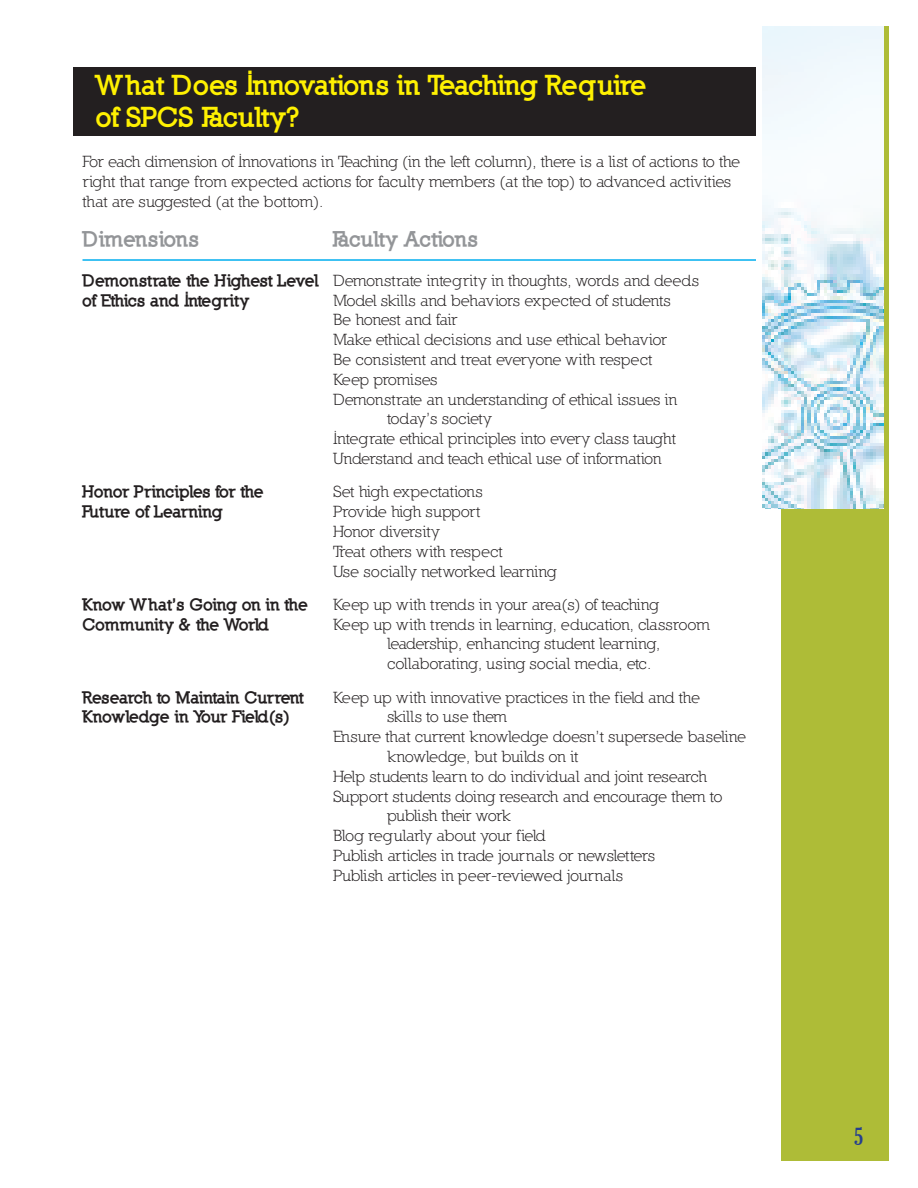
<style>
.page{position:relative;width:918px;height:1188px;background:#fff}
.page>*{position:absolute;margin:0;border:0;box-sizing:border-box;transform-origin:0 0}
.Header_block{font:900 27px/32.4px "Nilland";letter-spacing:-.025em;color:#fff101}
.t1{font:extra-condensed 24px "Gloucester";color:#253f8e}
.Body_Copy{font:900 21px "Nilland";color:#939598}
.Body_Copy-2{font:16.5px/19.8px "Nilland";letter-spacing:-.03em;color:#231f20}
.Body_Copy-3{font:900 16.5px/19.8px "Nilland";letter-spacing:-.03em;color:#231f20}
.Body_Copy-4{font:16.5px "Nilland";color:#231f20}
.s1{font-weight:400}
</style>
<div class="page">
<div style="left:74px;top:68px;width:682px;height:68px;background:#231f20"></div>
<hr style="left:82px;top:259px;width:674px;height:2px;background:#00aeef">
<div style="left:782px;top:26px;width:108px;height:1135px;background:#aebc37"></div>
<img style="left:762px;top:26px;width:121px;height:482px">
<p class="Header_block" style="left:96px;top:68px;width:553px">What Does Innovations in Teaching Require of SPCS Faculty?</p>
<p class="Body_Copy-2" style="left:82px;top:152px;width:659px">For each dimension of Innovations in Teaching (in the left column), there is a list of actions to the right that range from expected actions for faculty members (at the top) to advanced activities that are suggested (at the bottom).</p>
<p class="Body_Copy" style="left:82px;top:225px;width:119px">Dimensions</p>
<p class="Body_Copy" style="left:333px;top:225px;width:147px">Faculty Actions</p>
<p class="Body_Copy-3" style="left:82px;top:270px;width:618px">Demonstrate the Highest Level <span class="s1">Demonstrate integrity in thoughts, words and deeds </span>of Ethics and Integrity</p>
<p class="Body_Copy-4" style="left:333px;top:290px;width:339px">Model skills and behaviors expected of students</p>
<p class="Body_Copy-2" style="left:333px;top:310px;width:126px">Be honest and fair</p>
<p class="Body_Copy-2" style="left:333px;top:330px;width:336px">Make ethical decisions and use ethical behavior</p>
<p class="Body_Copy-4" style="left:333px;top:350px;width:321px">Be consistent and treat everyone with respect</p>
<p class="Body_Copy-2" style="left:333px;top:369px;width:106px">Keep promises</p>
<p class="Body_Copy-2" style="left:387px;top:389px;width:292px;text-indent:-54px">Demonstrate an understanding of ethical issues in today’s society</p>
<p class="Body_Copy-2" style="left:333px;top:429px;width:345px">Integrate ethical principles into every class taught</p>
<p class="Body_Copy-2" style="left:333px;top:448px;width:330px">Understand and teach ethical use of information</p>
<p class="Body_Copy-3" style="left:82px;top:482px;width:183px">Honor Principles for the</p>
<p class="Body_Copy-4" style="left:333px;top:482px;width:151px">Set high expectations</p>
<p class="Body_Copy-3" style="left:82px;top:502px;width:142px">Future of Learning</p>
<p class="Body_Copy-2" style="left:333px;top:502px;width:149px">Provide high support</p>
<p class="Body_Copy-2" style="left:333px;top:521px;width:225px">Honor diversity<br>Treat others with respect<br>Use socially networked learning</p>
<p class="Body_Copy-3" style="left:82px;top:594px;width:228px">Know What’s Going on in the</p>
<p class="Body_Copy-2" style="left:333px;top:594px;width:327px">Keep up with trends in your area(s) of teaching</p>
<p class="Body_Copy-3" style="left:82px;top:614px;width:188px">Community &amp; the World</p>
<p class="Body_Copy-2" style="left:333px;top:614px;width:378px;text-align:center">Keep up with trends in learning, education, classroom leadership, enhancing student learning,<br>collaborating, using social media, etc.</p>
<p class="Body_Copy-3" style="left:82px;top:687px;width:223px">Research to Maintain Current</p>
<p class="Body_Copy-2" style="left:333px;top:687px;width:369px">Keep up with innovative practices in the field and the</p>
<p class="Body_Copy-3" style="left:82px;top:707px;width:209px">Knowledge in Your Field(s)</p>
<p class="Body_Copy-4" style="left:387px;top:707px;width:122px">skills to use them</p>
<p class="Body_Copy-2" style="left:387px;top:727px;width:361px;text-indent:-54px">Ensure that current knowledge doesn’t supersede baseline knowledge, but builds on it</p>
<p class="Body_Copy-2" style="left:333px;top:766px;width:375px">Help students learn to do individual and joint research</p>
<p class="Body_Copy-2" style="left:387px;top:786px;width:337px;text-indent:-54px">Support students doing research and encourage them to publish their work</p>
<p class="Body_Copy-2" style="left:333px;top:826px;width:214px">Blog regularly about your field</p>
<p class="Body_Copy-2" style="left:333px;top:845px;width:324px">Publish articles in trade journals or newsletters</p>
<p class="Body_Copy-2" style="left:333px;top:865px;width:292px">Publish articles in peer-reviewed journals</p>
<p class="t1" style="left:854px;top:1123px;width:11px">5</p>
</div>
